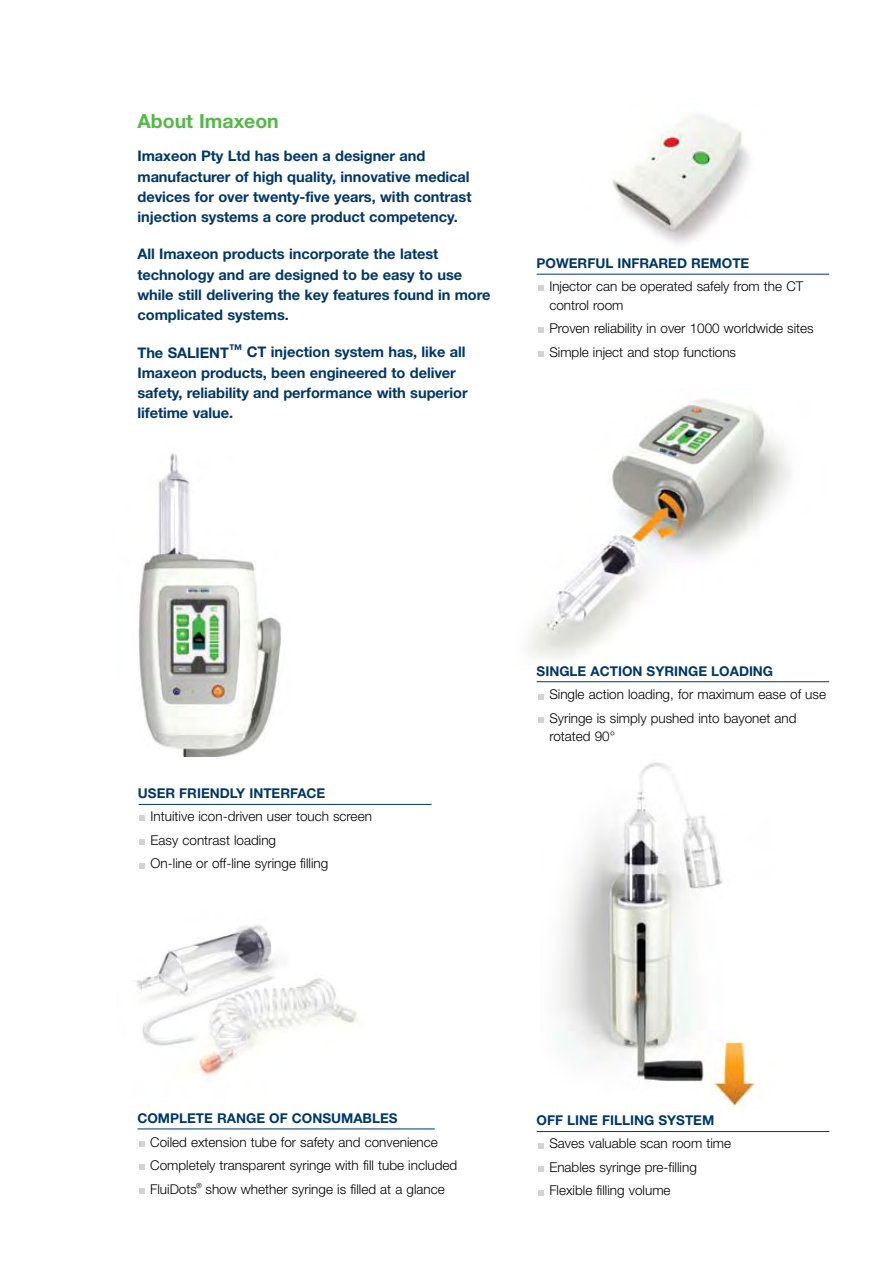
<style>
.page{position:relative;width:893px;height:1263px;background:#fff}
.page>*{position:absolute;margin:0;border:0;box-sizing:border-box;transform-origin:0 0}
.t1{font:700 19.5px "Helvetica Neue";color:#54b948}
.t2{font:700 14.7px/20.2px "Helvetica Neue";letter-spacing:-.005em;color:#003768}
.t3{font:300 13.5px/23.5px "Helvetica Neue";color:#000}
.t4{font:700 13.5px "Helvetica Neue";color:#003768}
</style>
<div class="page">
<img style="left:557px;top:762px;width:198px;height:348px">
<img style="left:527px;top:399px;width:263px;height:261px">
<svg style="left:538px;top:1143px;width:6px;height:5px"></svg>
<svg style="left:538px;top:1166px;width:6px;height:6px"></svg>
<svg style="left:538px;top:1190px;width:6px;height:5px"></svg>
<hr style="left:537px;top:1131px;width:292px;height:1px;background:#003768">
<svg style="left:139px;top:816px;width:6px;height:5px"></svg>
<svg style="left:139px;top:839px;width:6px;height:6px"></svg>
<svg style="left:139px;top:863px;width:6px;height:5px"></svg>
<hr style="left:139px;top:804px;width:293px;height:1px;background:#003768">
<hr style="left:137px;top:1128px;width:298px;height:1px;background:#003768">
<svg style="left:139px;top:1141px;width:6px;height:5px"></svg>
<svg style="left:139px;top:1164px;width:6px;height:6px"></svg>
<svg style="left:139px;top:1188px;width:6px;height:5px"></svg>
<svg style="left:538px;top:286px;width:6px;height:5px"></svg>
<svg style="left:538px;top:327px;width:6px;height:6px"></svg>
<svg style="left:538px;top:351px;width:6px;height:6px"></svg>
<hr style="left:537px;top:274px;width:292px;height:1px;background:#003768">
<hr style="left:537px;top:681px;width:292px;height:1px;background:#003768">
<svg style="left:538px;top:694px;width:6px;height:5px"></svg>
<svg style="left:538px;top:717px;width:6px;height:6px"></svg>
<img style="left:138px;top:453px;width:144px;height:303px">
<img style="left:136px;top:925px;width:222px;height:154px">
<img style="left:612px;top:115px;width:138px;height:129px">
<h1 class="t1" style="left:137px;top:109px;width:143px">About Imaxeon</h1>
<p class="t2" style="left:137px;top:146px;width:335px">Imaxeon Pty Ltd has been a designer and manufacturer of high quality, innovative medical devices for over twenty-five years, with contrast injection systems a core product competency.</p>
<p class="t2" style="left:137px;top:244px;width:355px">All Imaxeon products incorporate the latest technology and are designed to be easy to use while still delivering the key features found in more complicated systems.</p>
<p class="t2" style="left:137px;top:342px;width:332px">The SALIENT<sup>™</sup> CT injection system has, like all Imaxeon products, been engineered to deliver safety, reliability and performance with superior lifetime value.</p>
<p class="t4" style="left:537px;top:254px;width:123px">Powerful InfraRed</p>
<p class="t4" style="left:691px;top:254px;width:11px">Remo</p>
<p class="t4" style="left:732px;top:254px;width:17px">te</p>
<p class="t3" style="left:549px;top:277px;width:255px;line-height:18.5px">Injector can be operated safely from the CT control room</p>
<p class="t3" style="left:549px;top:316px;width:266px">Proven reliability in over 1000 worldwide sites<br>Simple inject and stop functions</p>
<p class="t4" style="left:138px;top:785px;width:189px">USER FRIENDLY INTERFACE</p>
<p class="t3" style="left:151px;top:804px;width:223px">Intuitive icon-driven user touch screen<br>Easy contrast loading<br>On-line or off-line syringe filling</p>
<p class="t4" style="left:537px;top:663px;width:9px">Sing</p>
<p class="t4" style="left:570px;top:663px;width:57px">le Action</p>
<p class="t4" style="left:647px;top:663px;width:37px">Syringe</p>
<p class="t4" style="left:711px;top:663px;width:10px">Loading</p>
<p class="t3" style="left:549px;top:682px;width:278px">Single action loading, for maximum ease of use<br>Syringe is simply pushed into bayonet and</p>
<p class="t3" style="left:549px;top:724px;width:67px">rotated 90°</p>
<p class="t4" style="left:137px;top:1110px;width:100px">Com plete range</p>
<p class="t4" style="left:269px;top:1110px;width:34px">of con</p>
<p class="t4" style="left:322px;top:1110px;width:20px">suma</p>
<p class="t4" style="left:363px;top:1110px;width:37px">bles</p>
<p class="t3" style="left:150px;top:1130px;width:309px">Coiled extension tube for safety and convenience<br>Completely transparent syringe with fill tube included<br>FluiDots<sup>®</sup> show whether syringe is filled at a glance</p>
<p class="t4" style="left:537px;top:1112px;width:132px">OFF LINE FILLING SYST</p>
<p class="t4" style="left:693px;top:1112px;width:22px">EM</p>
<p class="t3" style="left:549px;top:1131px;width:183px">Saves valuable scan room time<br>Enables syringe pre-filling<br>Flexible filling volume</p>
</div>
